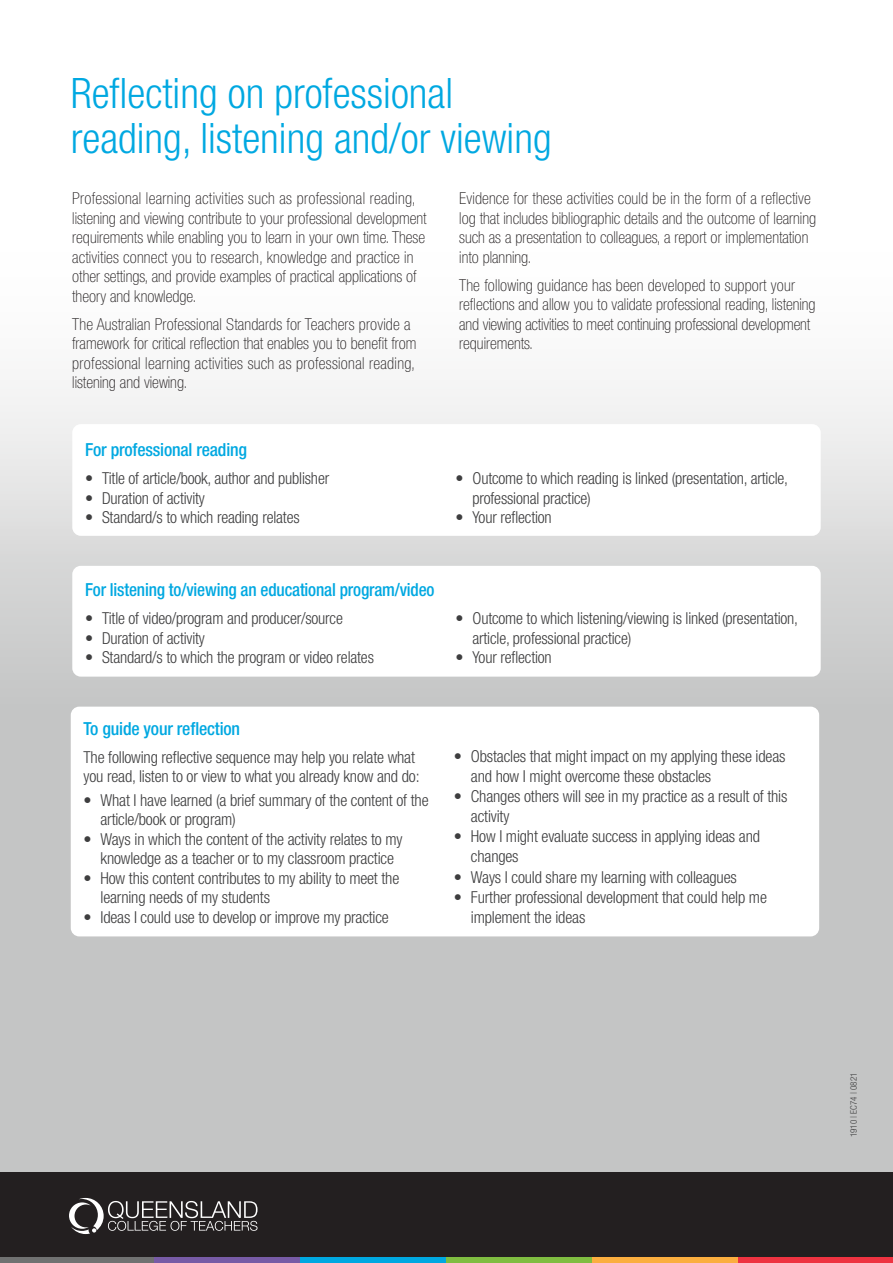
<style>
.page{position:relative;width:893px;height:1263px;background:#fff}
.page>*{position:absolute;margin:0;border:0;box-sizing:border-box;transform-origin:0 0}
.t1{font:300 condensed 42px/45px "Helvetica Neue LT Std";color:#00a8e1}
.t2{font:500 condensed 18px "Helvetica Neue LT Std";letter-spacing:-.01em;color:#00a8e1;scale:.96 1}
.t3{font:500 condensed 18px "Helvetica Neue LT Std";letter-spacing:-.01em;color:#00a8e1}
.t4{font:300 condensed 16.5px/19.5px "Helvetica Neue LT Std";letter-spacing:-.01em;color:#3e3e3f}
.t5{font:100 condensed 16.5px/19.5px "Helvetica Neue LT Std";color:#231f20}
.t6{font:300 condensed 9px "Helvetica Neue LT Std";color:#3e3e3f}
</style>
<div class="page">
<div style="left:0;top:132px;width:893px;height:1131px;background:#c4c5c5"></div>
<div style="left:0;top:0;width:893px;height:737px;background:linear-gradient(to bottom,#fff,#cbcbcb)"></div>
<svg style="left:674px;top:29px;width:188px;height:36px"></svg>
<div style="left:0;top:1173px;width:893px;height:90px;background:#231f20"></div>
<svg style="left:69px;top:1198px;width:188px;height:36px"></svg>
<div style="left:0;top:1257px;width:154px;height:6px;background:#707171"></div>
<div style="left:154px;top:1257px;width:146px;height:6px;background:#775ba6"></div>
<div style="left:300px;top:1257px;width:146px;height:6px;background:#00a8e1"></div>
<div style="left:446px;top:1257px;width:147px;height:6px;background:#7fbd41"></div>
<div style="left:593px;top:1257px;width:146px;height:6px;background:#fbae3f"></div>
<div style="left:739px;top:1257px;width:154px;height:6px;background:#ee3341"></div>
<div style="left:72px;top:424px;width:749px;height:112px;background:#fff;border-radius:9px"></div>
<div style="left:72px;top:566px;width:749px;height:111px;background:#fff;border-radius:9px"></div>
<div style="left:71px;top:707px;width:748px;height:229px;background:#fff;border-radius:9px"></div>
<p class="t1" style="left:71px;top:71px;width:482px">Reflecting on professional reading, listening and/or viewing</p>
<p class="t5" style="left:72px;top:189px;width:356px">Professional learning activities such as professional reading, listening and viewing contribute to your professional development requirements while enabling you to learn in your own time. These activities connect you to research, knowledge and practice in other settings, and provide examples of practical applications of theory and knowledge.</p>
<p class="t5" style="left:72px;top:314px;width:346px">The Australian Professional Standards for Teachers provide a framework for critical reflection that enables you to benefit from professional learning activities such as professional reading, listening and viewing.</p>
<p class="t3" style="left:85px;top:439px;width:164px">For professional reading</p>
<p class="t4" style="left:85px;top:468px;width:246px">• Title of article/book, author and publisher</p>
<p class="t4" style="left:85px;top:488px;width:121px">• Duration of activity</p>
<p class="t4" style="left:85px;top:507px;width:216px">• Standard/s to which reading relates</p>
<p class="t5" style="left:459px;top:189px;width:358px">Evidence for these activities could be in the form of a reflective log that includes bibliographic details and the outcome of learning such as a presentation to colleagues, a report or implementation into planning.</p>
<p class="t5" style="left:459px;top:275px;width:358px">The following guidance has been developed to support your reflections and allow you to validate professional reading, listening and viewing activities to meet continuing professional development requirements.</p>
<p class="t4" style="left:472px;top:468px;width:317px;text-indent:-17px">• Outcome to which reading is linked (presentation, article, professional practice)</p>
<p class="t4" style="left:455px;top:507px;width:98px">• Your reflection</p>
<p class="t2" style="left:85px;top:579px;width:366px">For listening to/viewing an educational program/video</p>
<p class="t4" style="left:85px;top:608px;width:259px">• Title of video/program and producer/source</p>
<p class="t4" style="left:85px;top:628px;width:121px">• Duration of activity</p>
<p class="t4" style="left:85px;top:647px;width:290px">• Standard/s to which the program or video relates</p>
<p class="t4" style="left:472px;top:608px;width:327px;text-indent:-17px">• Outcome to which listening/viewing is linked (presentation, article, professional practice)</p>
<p class="t4" style="left:455px;top:647px;width:98px">• Your reflection</p>
<p class="t3" style="left:84px;top:717px;width:158px">To guide your reflection</p>
<p class="t4" style="left:84px;top:747px;width:338px">The following reflective sequence may help you relate what you read, listen to or view to what you already know and do:</p>
<p class="t4" style="left:101px;top:790px;width:330px;text-indent:-17px">• What I have learned (a brief summary of the content of the article/book or program)</p>
<p class="t4" style="left:84px;top:829px;width:320px;text-align:center">• Ways in which the content of the activity relates to my knowledge as a teacher or to my classroom practice</p>
<p class="t4" style="left:101px;top:868px;width:300px;text-indent:-17px">• How this content contributes to my ability to meet the learning needs of my students</p>
<p class="t4" style="left:84px;top:907px;width:307px">• Ideas I could use to develop or improve my practice</p>
<p class="t4" style="left:471px;top:745px;width:316px;line-height:20.2px;text-indent:-17px">• Obstacles that might impact on my applying these ideas and how I might overcome these obstacles</p>
<p class="t4" style="left:471px;top:786px;width:318px;line-height:20.1px;text-indent:-17px">• Changes others will see in my practice as a result of this activity</p>
<p class="t4" style="left:471px;top:826px;width:291px;line-height:20.1px;text-indent:-17px">• How I might evaluate success in applying ideas and changes</p>
<p class="t4" style="left:454px;top:867px;width:284px">• Ways I could share my learning with colleagues</p>
<p class="t4" style="left:471px;top:887px;width:297px;line-height:20.2px;text-indent:-17px">• Further professional development that could help me implement the ideas</p>
<p class="t6" style="left:848px;top:1137px;width:66px;rotate:-90deg">1910 | EC74 | 0821</p>
</div>
